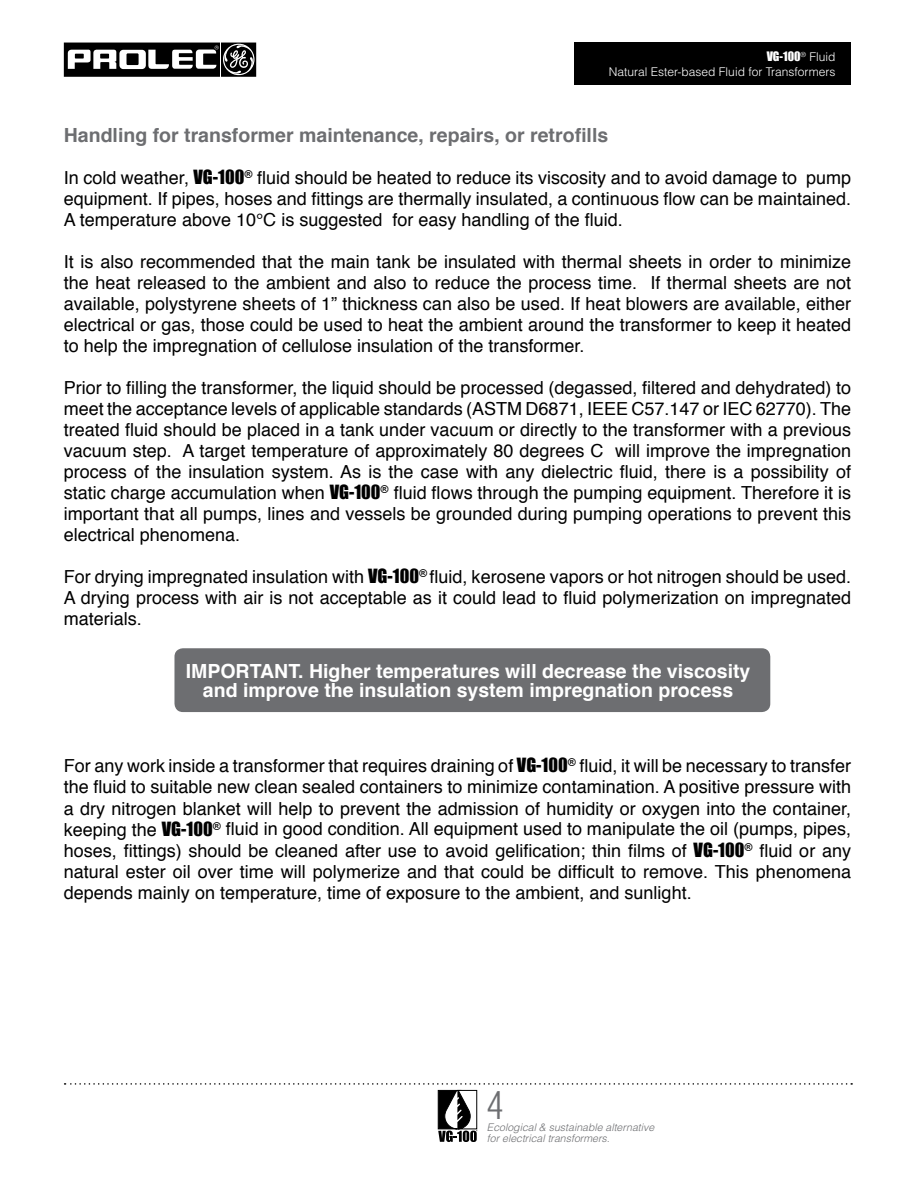
<style>
.page{position:relative;width:915px;height:1191px;background:#fff}
.page>*{position:absolute;margin:0;border:0;box-sizing:border-box;transform-origin:0 0}
.t1{font:300 condensed 37.5px "Helvetica";color:#6d6e71}
.t2{font:700 19.5px/19.5px "Helvetica";color:#fff;text-align:center}
.t3{font:700 19.5px "Helvetica";color:#6d6e71}
.t4{font:18px/21px "Helvetica";color:#000;text-align:justify}
.t5{font:300 12px "Helvetica";color:#fff}
.t6{font:12px "Impact";color:#fff}
.t7{font:italic 300 10.5px/10.5px "Helvetica";color:#6d6e71}
.s1{font-family:"Helvetica";font-weight:300}
.s2{font-family:"Impact"}
</style>
<div class="page">
<svg style="left:64px;top:43px;width:192px;height:34px"></svg>
<svg style="left:65px;top:1083px;width:786px;height:59px"></svg>
<div style="left:574px;top:43px;width:276px;height:42px;background:#000"></div>
<div style="left:174px;top:648px;width:596px;height:64px;background:#6d6e71;border-radius:9px"></div>
<p class="t6" style="left:766px;top:47px;width:70px">VG-100<sup>®</sup> <span class="s1">Fluid</span></p>
<p class="t5" style="left:608px;top:64px;width:228px">Natural Ester-based Fluid for Transformers</p>
<p class="t3" style="left:64px;top:120px;width:545px">Handling for transformer maintenance, repairs, or retrofills</p>
<p class="t4" style="left:64px;top:168px;width:788px">In cold weather, <span class="s2">VG-100</span><sup>®</sup> fluid should be heated to reduce its viscosity and to avoid damage to pump equipment. If pipes, hoses and fittings are thermally insulated, a continuous flow can be maintained.<br>A temperature above 10°C is suggested for easy handling of the fluid.</p>
<p class="t4" style="left:64px;top:252px;width:788px">It is also recommended that the main tank be insulated with thermal sheets in order to minimize the heat released to the ambient and also to reduce the process time. If thermal sheets are not available, polystyrene sheets of 1” thickness can also be used. If heat blowers are available, either electrical or gas, those could be used to heat the ambient around the transformer to keep it heated to help the impregnation of cellulose insulation of the transformer.</p>
<p class="t4" style="left:64px;top:378px;width:788px">Prior to filling the transformer, the liquid should be processed (degassed, filtered and dehydrated) to meet the acceptance levels of applicable standards (ASTM D6871, IEEE C57.147 or IEC 62770). The treated fluid should be placed in a tank under vacuum or directly to the transformer with a previous vacuum step. A target temperature of approximately 80 degrees C will improve the impregnation process of the insulation system. As is the case with any dielectric fluid, there is a possibility of static charge accumulation when <span class="s2">VG-100</span><sup>®</sup> fluid flows through the pumping equipment. Therefore it is important that all pumps, lines and vessels be grounded during pumping operations to prevent this electrical phenomena.</p>
<p class="t4" style="left:64px;top:567px;width:788px">For drying impregnated insulation with <span class="s2">VG-100</span><sup>®</sup> fluid, kerosene vapors or hot nitrogen should be used.<br>A drying process with air is not acceptable as it could lead to fluid polymerization on impregnated materials.</p>
<p class="t2" style="left:186px;top:661px;width:566px">IMPORTANT. Higher temperatures will decrease the viscosity and improve the insulation system impregnation process</p>
<p class="t4" style="left:64px;top:756px;width:788px">For any work inside a transformer that requires draining of <span class="s2">VG-100</span><sup>®</sup> fluid, it will be necessary to transfer the fluid to suitable new clean sealed containers to minimize contamination. A positive pressure with a dry nitrogen blanket will help to prevent the admission of humidity or oxygen into the container, keeping the <span class="s2">VG-100</span><sup>®</sup> fluid in good condition. All equipment used to manipulate the oil (pumps, pipes, hoses, fittings) should be cleaned after use to avoid gelification; thin films of <span class="s2">VG-100</span><sup>®</sup> fluid or any natural ester oil over time will polymerize and that could be difficult to remove. This phenomena depends mainly on temperature, time of exposure to the ambient, and sunlight.</p>
<h1 class="t1" style="left:487px;top:1081px;width:18px">4</h1>
<p class="t7" style="left:487px;top:1122px;width:169px">Ecological &amp; sustainable alternative for electrical transformers.</p>
</div>
